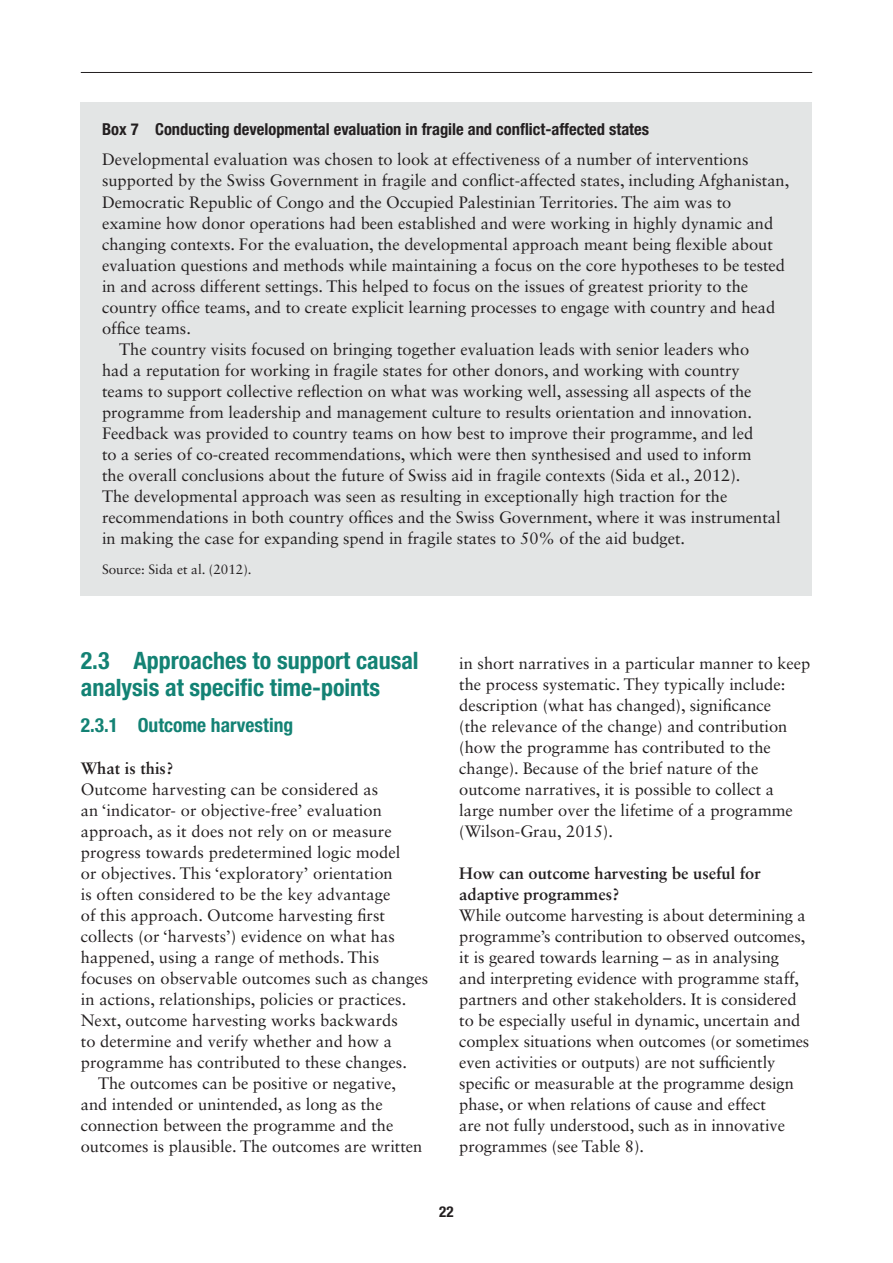
<style>
.page{position:relative;width:893px;height:1263px;background:#fff}
.page>*{position:absolute;margin:0;border:0;box-sizing:border-box;transform-origin:0 0}
.t1{font:700 condensed 24px/27px "Helvetica Neue LT Std";color:#138274}
.t2{font:700 condensed 19.5px "Helvetica Neue LT Std";color:#138274}
.t3{font:16.5px/21px "Sabon LT Std";color:#231f20}
.t4{font:700 condensed 16.5px "Helvetica Neue LT Std";color:#231f20}
.t5{font:700 16.5px/21px "Sabon LT Std";color:#231f20}
.t6{font:700 condensed 15px "Helvetica Neue LT Std";color:#231f20}
.t7{font:13.5px "Sabon LT Std";color:#231f20}
</style>
<div class="page">
<hr style="left:81px;top:72px;width:731px;height:1px;background:#231f20">
<div style="left:81px;top:102px;width:731px;height:493px;background:#e3e5e5"></div>
<p class="t4" style="left:102px;top:119px;width:549px">Box 7 Conducting developmental evaluation in fragile and conflict-affected states</p>
<p class="t3" style="left:102px;top:149px;width:648px">Developmental evaluation was chosen to look at effectiveness of a number of interventions</p>
<p class="t3" style="left:102px;top:170px;width:689px">supported by the Swiss Government in fragile and conflict-affected states, including Afghanistan,</p>
<p class="t3" style="left:102px;top:191px;width:631px">Democratic Republic of Congo and the Occupied Palestinian Territories. The aim was to</p>
<p class="t3" style="left:102px;top:212px;width:673px">examine how donor operations had been established and were working in highly dynamic and</p>
<p class="t3" style="left:102px;top:233px;width:672px">changing contexts. For the evaluation, the developmental approach meant being flexible about</p>
<p class="t3" style="left:102px;top:254px;width:685px">evaluation questions and methods while maintaining a focus on the core hypotheses to be tested</p>
<p class="t3" style="left:102px;top:275px;width:648px">in and across different settings. This helped to focus on the issues of greatest priority to the</p>
<p class="t3" style="left:102px;top:296px;width:675px">country office teams, and to create explicit learning processes to engage with country and head</p>
<p class="t3" style="left:102px;top:317px;width:90px">office teams.</p>
<p class="t3" style="left:119px;top:338px;width:631px">The country visits focused on bringing together evaluation leads with senior leaders who</p>
<p class="t3" style="left:102px;top:359px;width:639px">had a reputation for working in fragile states for other donors, and working with country</p>
<p class="t3" style="left:102px;top:380px;width:651px">teams to support collective reflection on what was working well, assessing all aspects of the</p>
<p class="t3" style="left:102px;top:401px;width:651px">programme from leadership and management culture to results orientation and innovation.</p>
<p class="t3" style="left:102px;top:422px;width:653px">Feedback was provided to country teams on how best to improve their programme, and led</p>
<p class="t3" style="left:102px;top:443px;width:651px">to a series of co-created recommendations, which were then synthesised and used to inform</p>
<p class="t3" style="left:102px;top:464px;width:640px">the overall conclusions about the future of Swiss aid in fragile contexts (Sida et al., 2012).</p>
<p class="t3" style="left:102px;top:485px;width:627px">The developmental approach was seen as resulting in exceptionally high traction for the</p>
<p class="t3" style="left:102px;top:506px;width:680px">recommendations in both country offices and the Swiss Government, where it was instrumental</p>
<p class="t3" style="left:102px;top:527px;width:585px">in making the case for expanding spend in fragile states to 50% of the aid budget.</p>
<p class="t7" style="left:102px;top:561px;width:151px">Source: Sida et al. (2012).</p>
<h1 class="t1" style="left:81px;top:647px;width:339px">2.3 Approaches to support causal analysis at specific time-points</h1>
<p class="t2" style="left:81px;top:713px;width:214px">2.3.1 Outcome harvesting</p>
<p class="t5" style="left:81px;top:757px;width:94px">What is this?</p>
<p class="t3" style="left:81px;top:779px;width:299px">Outcome harvesting can be considered as</p>
<p class="t3" style="left:81px;top:800px;width:303px">an ‘indicator- or objective-free’ evaluation</p>
<p class="t3" style="left:81px;top:821px;width:312px">approach, as it does not rely on or measure</p>
<p class="t3" style="left:81px;top:842px;width:321px">progress towards predetermined logic model</p>
<p class="t3" style="left:81px;top:863px;width:314px">or objectives. This ‘exploratory’ orientation</p>
<p class="t3" style="left:81px;top:884px;width:311px">is often considered to be the key advantage</p>
<p class="t3" style="left:81px;top:905px;width:306px">of this approach. Outcome harvesting first</p>
<p class="t3" style="left:81px;top:926px;width:316px">collects (or ‘harvests’) evidence on what has</p>
<p class="t3" style="left:81px;top:947px;width:300px">happened, using a range of methods. This</p>
<p class="t3" style="left:81px;top:968px;width:349px">focuses on observable outcomes such as changes</p>
<p class="t3" style="left:81px;top:989px;width:327px">in actions, relationships, policies or practices.</p>
<p class="t3" style="left:81px;top:1010px;width:319px">Next, outcome harvesting works backwards</p>
<p class="t3" style="left:81px;top:1031px;width:313px">to determine and verify whether and how a</p>
<p class="t3" style="left:81px;top:1052px;width:328px">programme has contributed to these changes.</p>
<p class="t3" style="left:98px;top:1073px;width:299px">The outcomes can be positive or negative,</p>
<p class="t3" style="left:81px;top:1094px;width:303px">and intended or unintended, as long as the</p>
<p class="t3" style="left:81px;top:1115px;width:314px">connection between the programme and the</p>
<p class="t3" style="left:81px;top:1136px;width:343px">outcomes is plausible. The outcomes are written</p>
<p class="t3" style="left:459px;top:653px;width:353px">in short narratives in a particular manner to keep the process systematic. They typically include: description (what has changed), significance<br>(the relevance of the change) and contribution (how the programme has contributed to the change). Because of the brief nature of the outcome narratives, it is possible to collect a large number over the lifetime of a programme (Wilson-Grau, 2015).</p>
<p class="t5" style="left:459px;top:863px;width:303px">How can outcome harvesting be useful for adaptive programmes?</p>
<p class="t3" style="left:459px;top:905px;width:352px">While outcome harvesting is about determining a programme’s contribution to observed outcomes, it is geared towards learning – as in analysing and interpreting evidence with programme staff, partners and other stakeholders. It is considered to be especially useful in dynamic, uncertain and complex situations when outcomes (or sometimes even activities or outputs) are not sufficiently specific or measurable at the programme design phase, or when relations of cause and effect<br>are not fully understood, such as in innovative programmes (see Table 8).</p>
<p class="t6" style="left:439px;top:1203px;width:16px">22</p>
</div>
